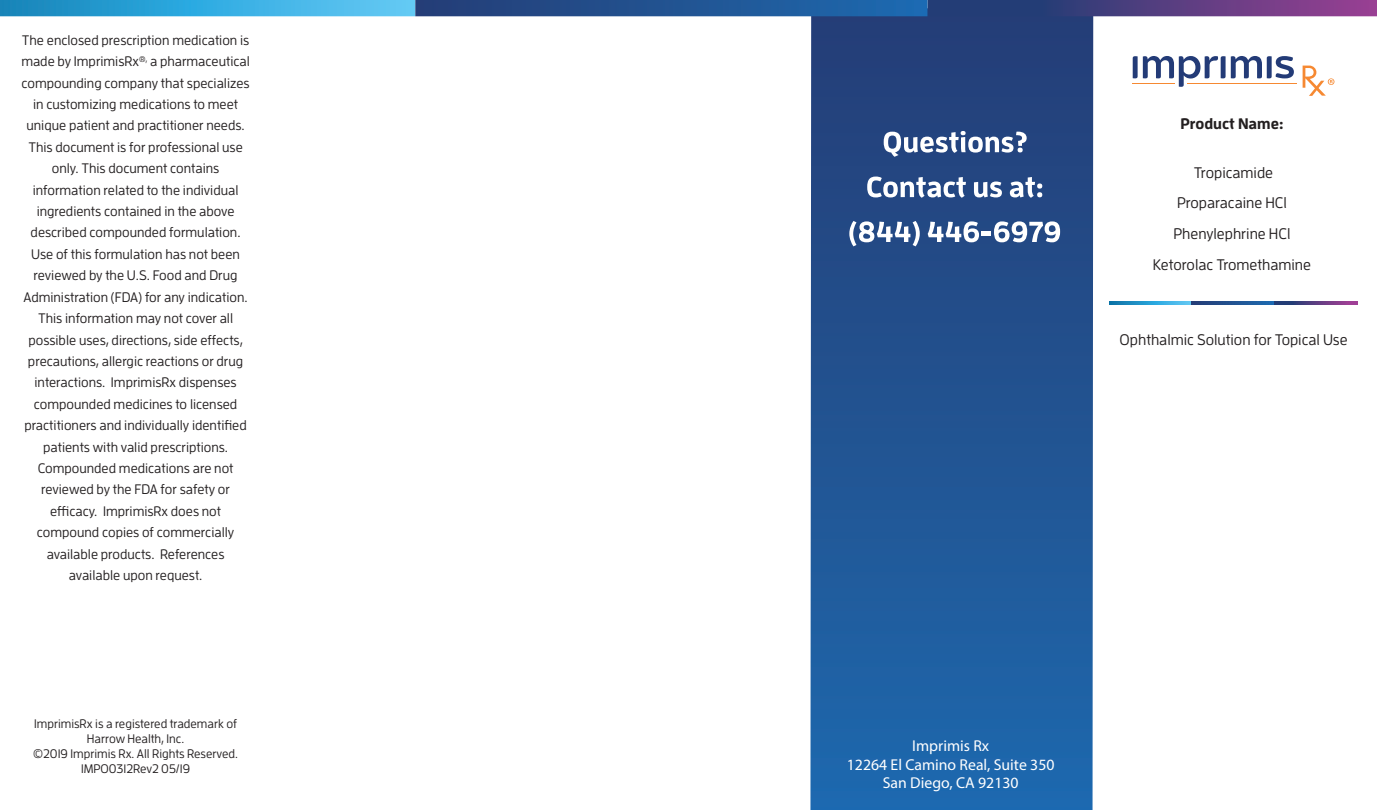
<style>
.page{position:relative;width:1377px;height:810px;background:#fff}
.page>*{position:absolute;margin:0;border:0;box-sizing:border-box;transform-origin:0 0}
.t1{font:15.75px/18.9px "Myriad Pro";color:#fff;text-align:center}
.t2{font:500 15.3px/30.6px "Enzo OT";color:#231f20;text-align:center}
.t3{font:700 15.3px "Enzo OT";color:#231f20}
.t4{font:500 13.72px/21.4px "Enzo OT";color:#231f20;text-align:center}
.t5{font:500 12.38px/14.8px "Enzo OT";color:#231f20;text-align:center}
</style>
<div class="page">
<svg style="left:810px;top:16px;width:283px;height:794px;background:#215392"></svg>
<svg style="left:927px;top:0;width:450px;height:16px;background:#523e80"></svg>
<div style="left:0;top:0;width:415px;height:16px;background:linear-gradient(to right,#0f87be,#60ccfa)"></div>
<div style="left:415px;top:0;width:512px;height:16px;background:linear-gradient(to right,#253c75,#1d6ab0)"></div>
<svg style="left:884px;top:131px;width:143px;height:26px"></svg>
<svg style="left:867px;top:177px;width:99px;height:21px"></svg>
<svg style="left:974px;top:182px;width:28px;height:15px"></svg>
<svg style="left:1010px;top:177px;width:32px;height:21px"></svg>
<svg style="left:849px;top:221px;width:71px;height:25px"></svg>
<svg style="left:928px;top:221px;width:132px;height:21px"></svg>
<svg style="left:1274px;top:301px;width:84px;height:3px"></svg>
<svg style="left:1109px;top:301px;width:83px;height:3px"></svg>
<svg style="left:1192px;top:301px;width:82px;height:3px"></svg>
<hr style="left:1187px;top:83px;width:109px;height:1px;background:#f68932">
<svg style="left:1133px;top:56px;width:161px;height:31px"></svg>
<svg style="left:1303px;top:66px;width:31px;height:30px"></svg>
<p class="t4" style="left:21px;top:29px;width:230px">The enclosed prescription medication is made by ImprimisRx<sup>®,</sup> a pharmaceutical compounding company that specializes in customizing medications to meet unique patient and practitioner needs.<br>This document is for professional use only. This document contains information related to the individual ingredients contained in the above described compounded formulation.<br>Use of this formulation has not been reviewed by the U.S. Food and Drug Administration (FDA) for any indication.<br>This information may not cover all possible uses, directions, side effects, precautions, allergic reactions or drug interactions. ImprimisRx dispenses compounded medicines to licensed practitioners and individually identified patients with valid prescriptions.<br>Compounded medications are not reviewed by the FDA for safety or efficacy. ImprimisRx does not compound copies of commercially available products. References available upon request.</p>
<p class="t5" style="left:33px;top:716px;width:206px">ImprimisRx is a registered trademark of<br>Harrow Health, Inc.<br>©2019 Imprimis Rx. All Rights Reserved.<br>IMPO0312Rev2 05/19</p>
<p class="t3" style="left:1181px;top:114px;width:104px">Product Name:</p>
<p class="t2" style="left:1153px;top:157px;width:160px">Tropicamide<br>Proparacaine HCl<br>Phenylephrine HCl<br>Ketorolac Tromethamine</p>
<p class="t2" style="left:1120px;top:324px;width:230px">Ophthalmic Solution for Topical Use</p>
<p class="t1" style="left:847px;top:736px;width:209px">Imprimis Rx<br>12264 El Camino Real, Suite 350<br>San Diego, CA 92130</p>
</div>
